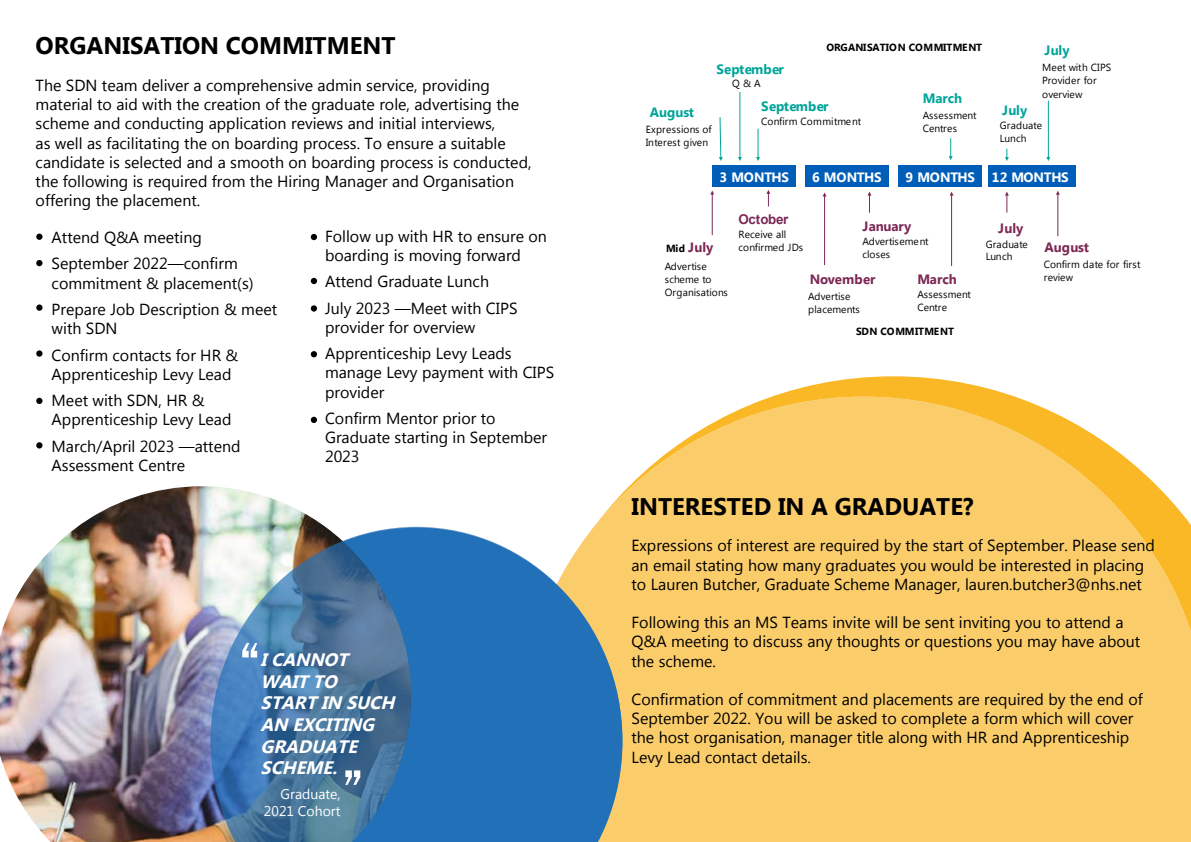
<style>
.page{position:relative;width:1191px;height:842px;background:#fff}
.page>*{position:absolute;margin:0;border:0;box-sizing:border-box;transform-origin:0 0}
.t1{font:500 60px "Franklin Gothic";color:#fff}
.t2{font:700 24px "Microsoft New Tai Lue";color:#000}
.t3{font:italic 700 18px/21.6px "Microsoft New Tai Lue";color:#fff}
.t4{font:16px/19.2px "Microsoft New Tai Lue";color:#000}
.t5{font:14px/16.8px "Microsoft New Tai Lue";color:#fff;text-align:right}
.t6{font:700 13.5px "Microsoft New Tai Lue";letter-spacing:-.01em;color:#00a499}
.t7{font:700 13.5px "Microsoft New Tai Lue";letter-spacing:-.01em;color:#7c2855}
.t8{font:700 13.5px "Microsoft New Tai Lue";letter-spacing:-.015em;color:#fff}
.t9{font:700 13.5px "Arial";letter-spacing:-.025em;color:#7c2855}
.t10{font:10.3px/12.7px "Microsoft New Tai Lue";letter-spacing:.015em;color:#000}
.t11{font:700 10.3px "Microsoft New Tai Lue";letter-spacing:-.01em;color:#000}
.t12{font:10.3px "Microsoft New Tai Lue";letter-spacing:-.005em;color:#000}
.s1{font-size:10.3px;color:#000}
</style>
<div class="page">
<svg style="left:771px;top:376px;width:245px;height:21px;fill:#fab726"></svg>
<div style="left:36px;top:442px;width:7px;height:6px;background:#000;border-radius:50%"></div>
<div style="left:36px;top:398px;width:7px;height:6px;background:#000;border-radius:50%"></div>
<svg style="left:36px;top:350px;width:7px;height:7px"></svg>
<svg style="left:36px;top:304px;width:7px;height:7px"></svg>
<div style="left:36px;top:260px;width:7px;height:6px;background:#000;border-radius:50%"></div>
<div style="left:36px;top:234px;width:7px;height:6px;background:#000;border-radius:50%"></div>
<svg style="left:311px;top:234px;width:6px;height:6px"></svg>
<svg style="left:311px;top:278px;width:6px;height:6px"></svg>
<div style="left:311px;top:305px;width:6px;height:7px;background:#000;border-radius:50%"></div>
<svg style="left:311px;top:351px;width:6px;height:6px"></svg>
<svg style="left:311px;top:417px;width:6px;height:6px"></svg>
<svg style="left:594px;top:397px;width:597px;height:445px;background:#fbcf71"></svg>
<img style="left:0;top:486px;width:411px;height:356px">
<svg style="left:210px;top:527px;width:412px;height:315px;background:#4d81ae"></svg>
<div style="left:712px;top:165px;width:84px;height:22px;background:#005eb8"></div>
<div style="left:805px;top:165px;width:84px;height:22px;background:#005eb8"></div>
<div style="left:898px;top:165px;width:84px;height:22px;background:#005eb8"></div>
<div style="left:988px;top:165px;width:88px;height:22px;background:#005eb8"></div>
<svg style="left:719px;top:117px;width:4px;height:44px"></svg>
<hr style="left:712px;top:194px;width:1px;height:41px;background:#7c2855">
<hr style="left:739px;top:92px;width:1px;height:66px;background:#00a499">
<svg style="left:756px;top:129px;width:4px;height:32px"></svg>
<svg style="left:766px;top:190px;width:4px;height:16px"></svg>
<hr style="left:824px;top:196px;width:1px;height:69px;background:#7c2855">
<svg style="left:948px;top:138px;width:4px;height:22px"></svg>
<svg style="left:1005px;top:149px;width:3px;height:12px"></svg>
<hr style="left:1048px;top:101px;width:1px;height:57px;background:#00a499">
<svg style="left:867px;top:192px;width:4px;height:21px"></svg>
<hr style="left:951px;top:195px;width:1px;height:71px;background:#7c2855">
<svg style="left:1005px;top:192px;width:3px;height:21px"></svg>
<hr style="left:1057px;top:194px;width:1px;height:42px;background:#7c2855">
<h2 class="t2" style="left:36px;top:32px;width:361px">ORGANISATION COMMITMENT</h2>
<p class="t4" style="left:36px;top:77px;width:497px">The SDN team deliver a comprehensive admin service, providing material to aid with the creation of the graduate role, advertising the scheme and conducting application reviews and initial interviews,<br>as well as facilitating the on boarding process. To ensure a suitable candidate is selected and a smooth on boarding process is conducted, the following is required from the Hiring Manager and Organisation offering the placement.</p>
<p class="t4" style="left:52px;top:225px;width:188px;line-height:26.4px">Attend Q&amp;A meeting<br>September 2022—confirm</p>
<p class="t4" style="left:52px;top:271px;width:227px;line-height:26.4px">commitment &amp; placement(s)<br>Prepare Job Description &amp; meet</p>
<p class="t4" style="left:52px;top:317px;width:188px;line-height:26.4px">with SDN<br>Confirm contacts for HR &amp;</p>
<p class="t4" style="left:52px;top:362px;width:181px;line-height:26.4px">Apprenticeship Levy Lead<br>Meet with SDN, HR &amp;</p>
<p class="t4" style="left:52px;top:408px;width:190px;line-height:26.4px">Apprenticeship Levy Lead<br>March/April 2023 —attend</p>
<p class="t4" style="left:52px;top:457px;width:135px">Assessment Centre</p>
<p class="t4" style="left:325px;top:228px;width:223px">Follow up with HR to ensure on boarding is moving forward</p>
<p class="t4" style="left:325px;top:270px;width:194px;line-height:26.4px">Attend Graduate Lunch<br>July 2023 —Meet with CIPS</p>
<p class="t4" style="left:325px;top:315px;width:188px;line-height:26.4px">provider for overview<br>Apprenticeship Levy Leads</p>
<p class="t4" style="left:325px;top:364px;width:231px">manage Levy payment with CIPS provider</p>
<p class="t4" style="left:325px;top:410px;width:224px">Confirm Mentor prior to<br>Graduate starting in September<br>2023</p>
<h1 class="t1" style="left:238px;top:626px;width:24px">“</h1>
<p class="t3" style="left:261px;top:650px;width:141px">ICANNOT<br>WAITTO<br>STARTIN SUCH<br>AN EXCITING<br>GRADUATE<br>SCHEME.</p>
<h1 class="t1" style="left:341px;top:753px;width:24px">”</h1>
<p class="t5" style="left:264px;top:787px;width:78px">Graduate,<br>2021 Cohort</p>
<p class="t11" style="left:826px;top:41px;width:157px">ORGANISATION COMMITMENT</p>
<p class="t6" style="left:716px;top:61px;width:69px">September</p>
<p class="t10" style="left:732px;top:78px;width:30px">Q &amp; A</p>
<p class="t6" style="left:761px;top:99px;width:69px">September</p>
<p class="t12" style="left:761px;top:115px;width:101px">Confirm Commitment</p>
<p class="t6" style="left:923px;top:91px;width:41px">March</p>
<p class="t6" style="left:650px;top:104px;width:46px">August</p>
<p class="t10" style="left:923px;top:110px;width:55px">Assessment<br>Centres</p>
<p class="t10" style="left:646px;top:123px;width:67px;line-height:13.5px">Expressions of<br>Interest given</p>
<p class="t6" style="left:1044px;top:42px;width:27px">July</p>
<p class="t10" style="left:1042px;top:62px;width:70px;line-height:13.1px">Meet with CIPS<br>Provider for overview</p>
<p class="t6" style="left:1002px;top:103px;width:27px">July</p>
<p class="t10" style="left:999px;top:120px;width:44px">Graduate<br>Lunch</p>
<p class="t8" style="left:719px;top:169px;width:71px">3 MONTHS</p>
<p class="t8" style="left:812px;top:169px;width:71px">6 MONTHS</p>
<p class="t8" style="left:905px;top:169px;width:164px">9 MONTHS 12 MONTHS</p>
<p class="t9" style="left:738px;top:210px;width:51px">October</p>
<p class="t7" style="left:862px;top:219px;width:50px">January</p>
<p class="t10" style="left:862px;top:236px;width:68px">Advertisement closes</p>
<p class="t7" style="left:1044px;top:239px;width:46px">August</p>
<p class="t10" style="left:1043px;top:259px;width:98px">Confirm date for first review</p>
<p class="t7" style="left:998px;top:221px;width:27px">July</p>
<p class="t10" style="left:985px;top:239px;width:44px">Graduate<br>Lunch</p>
<p class="t10" style="left:738px;top:229px;width:66px">Receive all confirmed JDs</p>
<p class="t7" style="left:666px;top:239px;width:49px"><span class="s1">Mid</span> July</p>
<p class="t10" style="left:664px;top:261px;width:65px;line-height:13.1px">Advertise scheme to<br>Organisations</p>
<p class="t7" style="left:810px;top:271px;width:67px">November</p>
<p class="t7" style="left:917px;top:271px;width:41px">March</p>
<p class="t10" style="left:917px;top:289px;width:55px">Assessment<br>Centre</p>
<p class="t10" style="left:808px;top:291px;width:53px">Advertise placements</p>
<p class="t11" style="left:856px;top:326px;width:99px">SDN COMMITMENT</p>
<h2 class="t2" style="left:631px;top:493px;width:343px">INTERESTED IN A GRADUATE?</h2>
<p class="t4" style="left:631px;top:537px;width:525px">Expressions of interest are required by the start of September. Please send an email stating how many graduates you would be interested in placing to Lauren Butcher, Graduate Scheme Manager, lauren.butcher3@nhs.net</p>
<p class="t4" style="left:631px;top:614px;width:510px">Following this an MS Teams invite will be sent inviting you to attend a<br>Q&amp;A meeting to discuss any thoughts or questions you may have about the scheme.</p>
<p class="t4" style="left:631px;top:691px;width:513px">Confirmation of commitment and placements are required by the end of September 2022. You will be asked to complete a form which will cover the host organisation, manager title along with HR and Apprenticeship Levy Lead contact details.</p>
</div>
